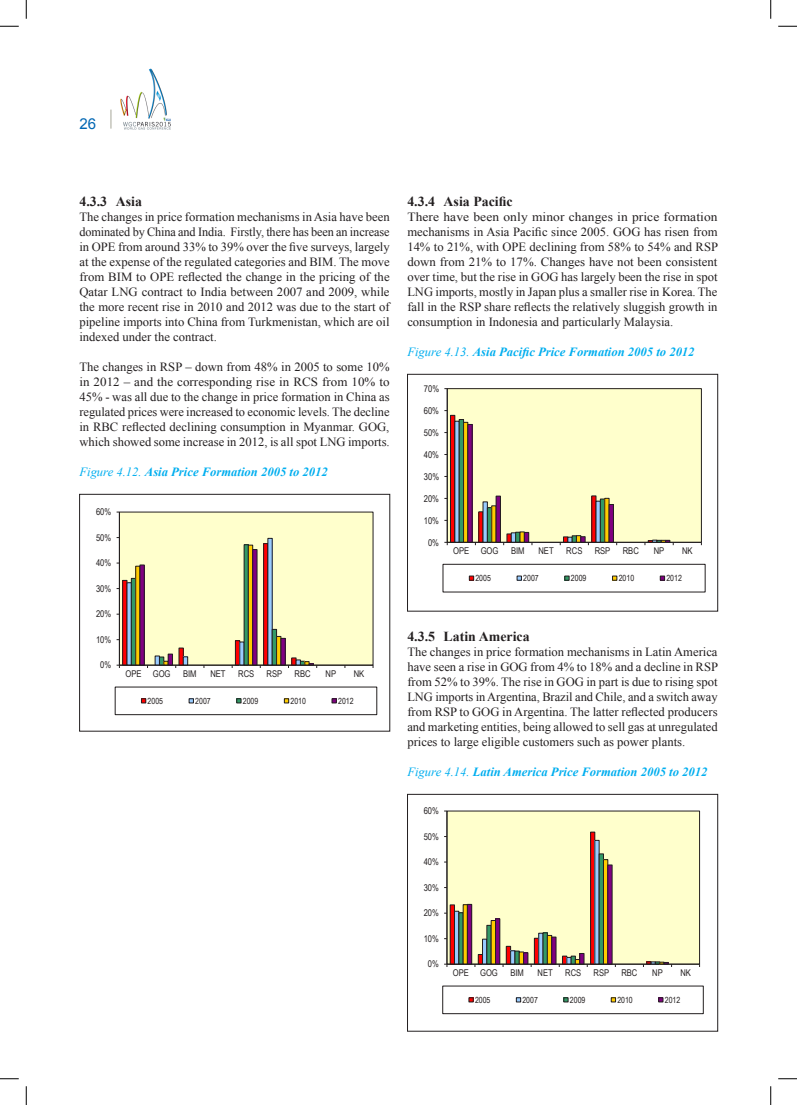
<style>
.page{position:relative;width:797px;height:1105px;background:#fff}
.page>*{position:absolute;margin:0;border:0;box-sizing:border-box;transform-origin:0 0}
.t1{font:15px "Arial";color:#0166b3}
.t2{font:700 13.75px "Times New Roman";color:#231f20}
.t3{font:12.5px/15px "Times New Roman";color:#231f20;text-align:justify}
.t4{font:12.5px/15px "Times New Roman";color:#231f20;text-align:justify;scale:1.08 1}
.t5{font:italic 700 12.5px "Times New Roman";color:#00aeef}
.t6{font:9.38px "Arial Narrow";color:#231f20}
.t7{font:9.25px "Arial Narrow";letter-spacing:-.005em;color:#231f20}
.t8{font:8.5px "Arial Narrow";letter-spacing:-.005em;color:#231f20}
.s1{font-weight:400}
</style>
<div class="page">
<svg style="left:111px;top:110px;width:1px;height:19px"></svg>
<img style="left:120px;top:68px;width:51px;height:62px">
<svg style="left:114px;top:511px;width:264px;height:205px"></svg>
<div style="left:79px;top:494px;width:311px;height:237px;border:1px solid #231f20"></div>
<svg style="left:442px;top:388px;width:264px;height:205px"></svg>
<div style="left:407px;top:374px;width:311px;height:237px;border:1px solid #231f20"></div>
<svg style="left:442px;top:810px;width:262px;height:205px"></svg>
<div style="left:407px;top:794px;width:311px;height:237px;border:1px solid #231f20"></div>
<svg style="left:0;top:25px;width:19px;height:2px"></svg>
<svg style="left:778px;top:25px;width:19px;height:2px"></svg>
<svg style="left:0;top:1078px;width:19px;height:1px"></svg>
<svg style="left:778px;top:1078px;width:19px;height:1px"></svg>
<svg style="left:25px;top:0;width:2px;height:19px"></svg>
<svg style="left:25px;top:1086px;width:2px;height:19px"></svg>
<svg style="left:770px;top:0;width:1px;height:19px"></svg>
<svg style="left:770px;top:1086px;width:1px;height:19px"></svg>
<p class="t1" style="left:79px;top:114px;width:18px">26</p>
<p class="t2" style="left:79px;top:192px;width:64px">4.3.3 Asia</p>
<p class="t3" style="left:79px;top:209px;width:312px">The changes in price formation mechanisms in Asia have been dominated by China and India. Firstly, there has been an increase in OPE from around 33% to 39% over the five surveys, largely at the expense of the regulated categories and BIM. The move from BIM to OPE reflected the change in the pricing of the Qatar LNG contract to India between 2007 and 2009, while the more recent rise in 2010 and 2012 was due to the start of pipeline imports into China from Turkmenistan, which are oil indexed under the contract.</p>
<p class="t3" style="left:79px;top:359px;width:312px">The changes in RSP – down from 48% in 2005 to some 10% in 2012 – and the corresponding rise in RCS from 10% to 45% - was all due to the change in price formation in China as regulated prices were increased to economic levels. The decline in RBC reflected declining consumption in Myanmar. GOG, which showed some increase in 2012, is all spot LNG imports.</p>
<p class="t5" style="left:79px;top:463px;width:250px"><span class="s1">Figure 4.12.</span> Asia Price Formation 2005 to 2012</p>
<p class="t7" style="left:96px;top:505px;width:17px">60%</p>
<p class="t7" style="left:96px;top:531px;width:17px">50%</p>
<p class="t7" style="left:96px;top:556px;width:17px">40%</p>
<p class="t7" style="left:96px;top:582px;width:17px">30%</p>
<p class="t7" style="left:96px;top:607px;width:17px">20%</p>
<p class="t7" style="left:96px;top:633px;width:17px">10%</p>
<p class="t7" style="left:100px;top:658px;width:13px">0%</p>
<p class="t7" style="left:125px;top:667px;width:47px">OPE GOG</p>
<p class="t7" style="left:183px;top:667px;width:15px">BIM</p>
<p class="t7" style="left:210px;top:667px;width:17px">NET</p>
<p class="t7" style="left:238px;top:667px;width:18px">RCS</p>
<p class="t7" style="left:266px;top:667px;width:17px">RSP</p>
<p class="t7" style="left:294px;top:667px;width:18px">RBC</p>
<p class="t7" style="left:325px;top:667px;width:12px">NP</p>
<p class="t7" style="left:354px;top:667px;width:12px">NK</p>
<p class="t8" style="left:148px;top:694px;width:17px">2005</p>
<p class="t8" style="left:195px;top:694px;width:17px">2007</p>
<p class="t8" style="left:243px;top:694px;width:17px">2009</p>
<p class="t8" style="left:290px;top:694px;width:17px">2010</p>
<p class="t8" style="left:338px;top:694px;width:17px">2012</p>
<p class="t2" style="left:407px;top:192px;width:107px">4.3.4 Asia Pacific</p>
<p class="t4" style="left:407px;top:209px;width:289px">There have been only minor changes in price formation mechanisms in Asia Pacific since 2005. GOG has risen from 14% to 21%, with OPE declining from 58% to 54% and RSP down from 21% to 17%. Changes have not been consistent over time, but the rise in GOG has largely been the rise in spot LNG imports, mostly in Japan plus a smaller rise in Korea. The fall in the RSP share reflects the relatively sluggish growth in consumption in Indonesia and particularly Malaysia.</p>
<p class="t5" style="left:407px;top:343px;width:289px"><span class="s1">Figure 4.13.</span> Asia Pacific Price Formation 2005 to 2012</p>
<p class="t6" style="left:424px;top:381px;width:17px">70%</p>
<p class="t7" style="left:424px;top:404px;width:17px">60%</p>
<p class="t7" style="left:424px;top:426px;width:17px">50%</p>
<p class="t7" style="left:424px;top:448px;width:17px">40%</p>
<p class="t6" style="left:424px;top:469px;width:17px">30%</p>
<p class="t7" style="left:424px;top:491px;width:17px">20%</p>
<p class="t7" style="left:424px;top:513px;width:17px">10%</p>
<p class="t7" style="left:428px;top:535px;width:13px">0%</p>
<p class="t7" style="left:453px;top:544px;width:47px">OPE GOG</p>
<p class="t7" style="left:511px;top:544px;width:15px">BIM</p>
<p class="t7" style="left:538px;top:544px;width:17px">NET</p>
<p class="t7" style="left:566px;top:544px;width:18px">RCS</p>
<p class="t7" style="left:594px;top:544px;width:17px">RSP</p>
<p class="t7" style="left:622px;top:544px;width:18px">RBC</p>
<p class="t7" style="left:653px;top:544px;width:12px">NP</p>
<p class="t7" style="left:682px;top:544px;width:12px">NK</p>
<p class="t8" style="left:475px;top:572px;width:17px">2005</p>
<p class="t8" style="left:523px;top:572px;width:17px">2007</p>
<p class="t8" style="left:571px;top:572px;width:17px">2009</p>
<p class="t8" style="left:618px;top:572px;width:17px">2010</p>
<p class="t8" style="left:666px;top:572px;width:17px">2012</p>
<p class="t2" style="left:407px;top:627px;width:124px">4.3.5 Latin America</p>
<p class="t3" style="left:407px;top:644px;width:312px">The changes in price formation mechanisms in Latin America have seen a rise in GOG from 4% to 18% and a decline in RSP from 52% to 39%. The rise in GOG in part is due to rising spot LNG imports in Argentina, Brazil and Chile, and a switch away from RSP to GOG in Argentina. The latter reflected producers and marketing entities, being allowed to sell gas at unregulated prices to large eligible customers such as power plants.</p>
<p class="t5" style="left:407px;top:763px;width:301px"><span class="s1">Figure 4.14.</span> Latin America Price Formation 2005 to 2012</p>
<p class="t7" style="left:423px;top:804px;width:17px">60%</p>
<p class="t7" style="left:423px;top:829px;width:17px">50%</p>
<p class="t7" style="left:423px;top:855px;width:17px">40%</p>
<p class="t7" style="left:423px;top:881px;width:17px">30%</p>
<p class="t7" style="left:423px;top:906px;width:17px">20%</p>
<p class="t7" style="left:423px;top:932px;width:17px">10%</p>
<p class="t7" style="left:428px;top:957px;width:12px">0%</p>
<p class="t7" style="left:453px;top:966px;width:46px">OPE GOG</p>
<p class="t7" style="left:510px;top:966px;width:15px">BIM</p>
<p class="t7" style="left:537px;top:966px;width:17px">NET</p>
<p class="t7" style="left:565px;top:966px;width:18px">RCS</p>
<p class="t7" style="left:593px;top:966px;width:17px">RSP</p>
<p class="t7" style="left:621px;top:966px;width:17px">RBC</p>
<p class="t7" style="left:652px;top:966px;width:12px">NP</p>
<p class="t7" style="left:680px;top:966px;width:12px">NK</p>
<p class="t8" style="left:475px;top:993px;width:17px">2005</p>
<p class="t8" style="left:522px;top:993px;width:17px">2007</p>
<p class="t8" style="left:570px;top:993px;width:17px">2009</p>
<p class="t8" style="left:617px;top:993px;width:17px">2010</p>
<p class="t8" style="left:665px;top:993px;width:17px">2012</p>
</div>
